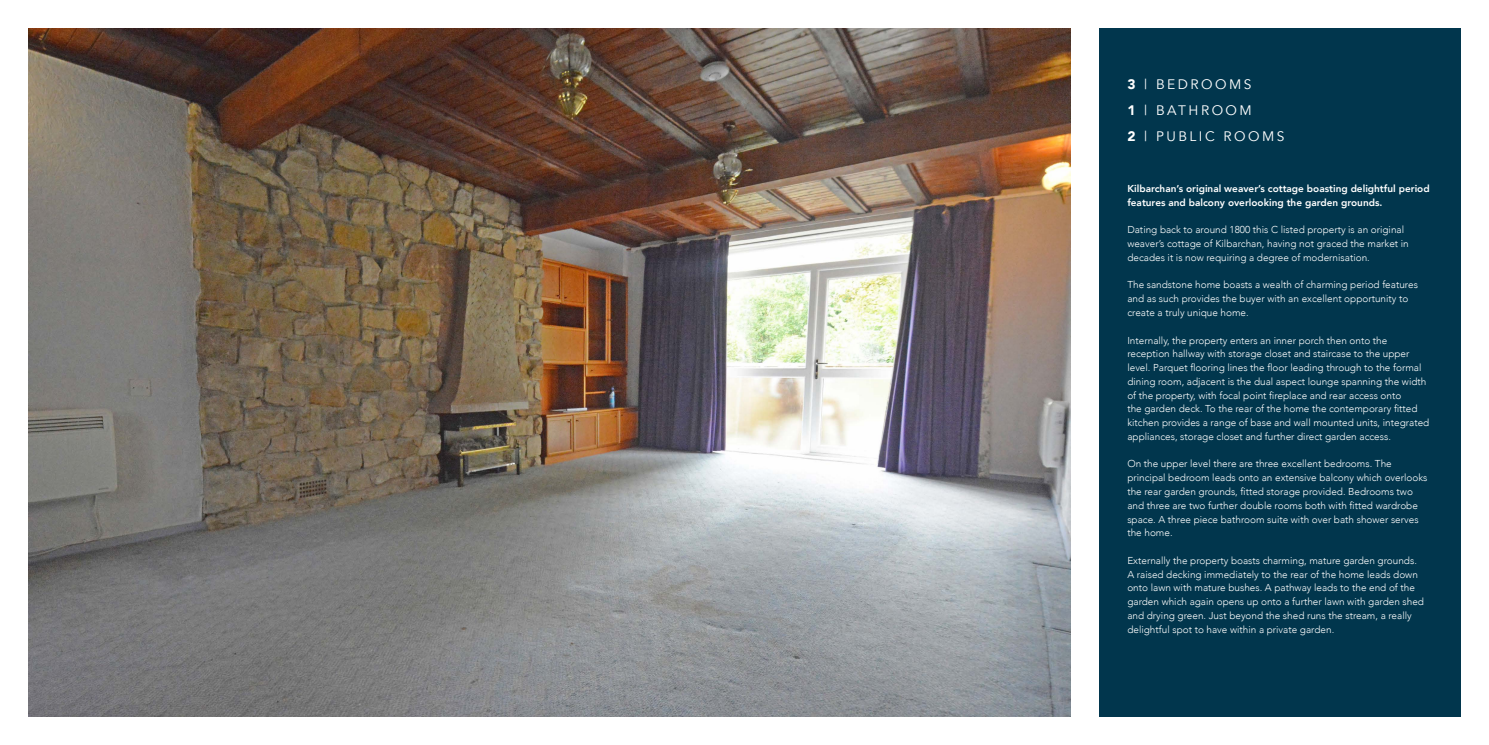
<style>
.page{position:relative;width:1489px;height:745px;background:#fff}
.page>*{position:absolute;margin:0;border:0;box-sizing:border-box;transform-origin:0 0}
.t1{font:13.75px/26.2px "Avenir";letter-spacing:.18em;color:#fff}
.t2{font:300 10px/13.8px "Avenir";color:#fff}
.t3{font:800 10px/13.8px "Avenir";color:#fff}
.s1{font-weight:900}
</style>
<div class="page">
<div style="left:28px;top:28px;width:1432px;height:688px;background:#01364d"></div>
<div style="left:1070px;top:0;width:28px;height:744px;background:#fff"></div>
<img style="left:28px;top:28px;width:1042px;height:688px">
<h1 class="t1" style="left:1127px;top:71px;width:158px"><span class="s1">3</span> | BEDROOMS<br><span class="s1">1</span> | BATHROOM<br><span class="s1">2</span> | PUBLIC ROOMS</h1>
<p class="t3" style="left:1127px;top:182px;width:304px">Kilbarchan’s original weaver’s cottage boasting delightful period features and balcony overlooking the garden grounds.</p>
<p class="t2" style="left:1127px;top:223px;width:283px">Dating back to around 1800 this C listed property is an original weaver’s cottage of Kilbarchan, having not graced the market in decades it is now requiring a degree of modernisation.</p>
<p class="t2" style="left:1127px;top:278px;width:292px">The sandstone home boasts a wealth of charming period features and as such provides the buyer with an excellent opportunity to create a truly unique home.</p>
<p class="t2" style="left:1127px;top:333px;width:303px">Internally, the property enters an inner porch then onto the reception hallway with storage closet and staircase to the upper level. Parquet flooring lines the floor leading through to the formal dining room, adjacent is the dual aspect lounge spanning the width of the property, with focal point fireplace and rear access onto<br>the garden deck. To the rear of the home the contemporary fitted kitchen provides a range of base and wall mounted units, integrated appliances, storage closet and further direct garden access.</p>
<p class="t2" style="left:1127px;top:457px;width:301px">On the upper level there are three excellent bedrooms. The principal bedroom leads onto an extensive balcony which overlooks the rear garden grounds, fitted storage provided. Bedrooms two and three are two further double rooms both with fitted wardrobe space. A three piece bathroom suite with over bath shower serves the home.</p>
<p class="t2" style="left:1127px;top:553px;width:298px">Externally the property boasts charming, mature garden grounds.<br>A raised decking immediately to the rear of the home leads down onto lawn with mature bushes. A pathway leads to the end of the garden which again opens up onto a further lawn with garden shed and drying green. Just beyond the shed runs the stream, a really delightful spot to have within a private garden.</p>
</div>
